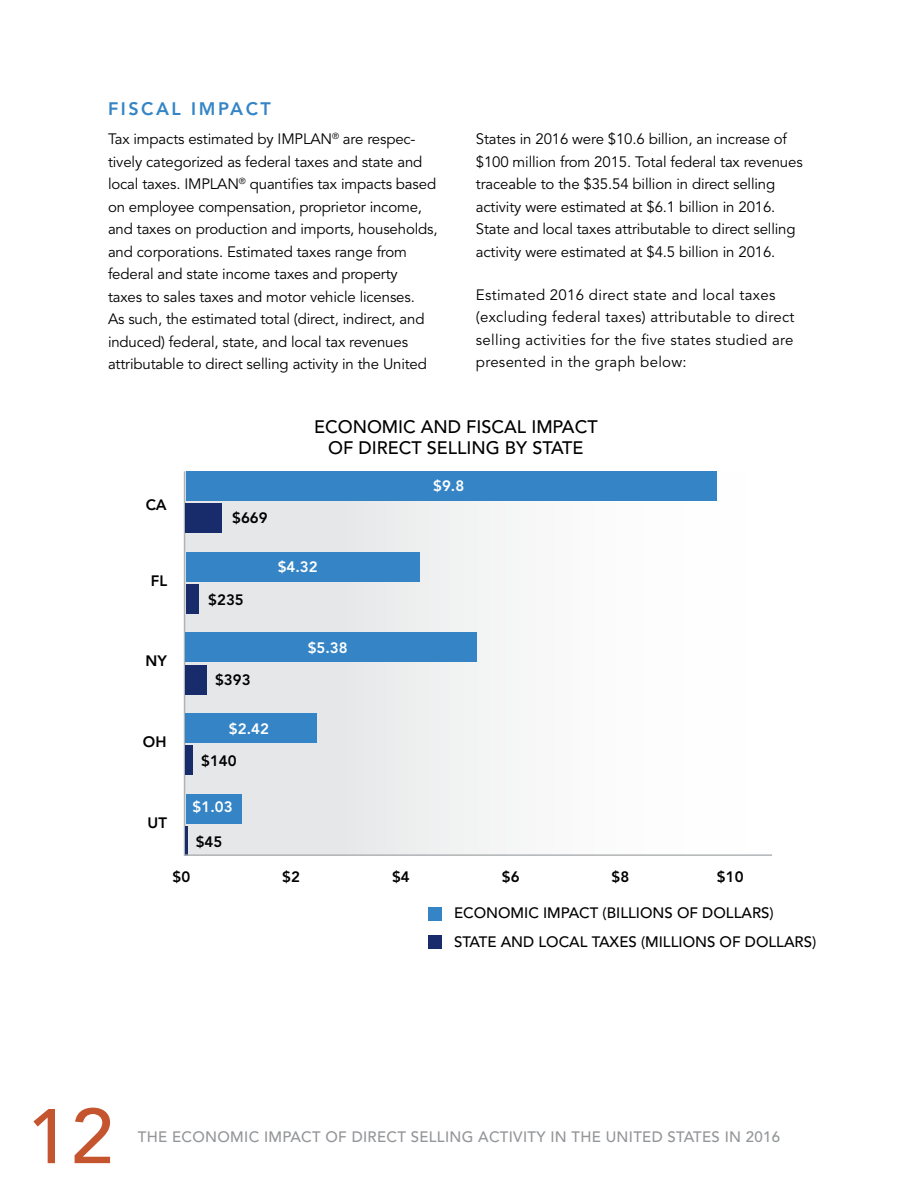
<style>
.page{position:relative;width:918px;height:1188px;background:#fff}
.page>*{position:absolute;margin:0;border:0;box-sizing:border-box;transform-origin:0 0}
.t1{font:500 76.5px "Avenir LT Std";color:#c4552e}
.t2{font:500 18px/21.6px "Avenir LT Std";color:#000;text-align:center}
.t3{font:800 18px "Avenir LT Std";letter-spacing:.14em;color:#3585c6}
.t4{font:15px/22.5px "Avenir LT Std";letter-spacing:-.01em;color:#000}
.t5{font:15px/22.5px "Avenir LT Std";letter-spacing:.02em;color:#000}
.t6{font:500 15px/28.7px "Avenir LT Std";color:#000}
.t7{font:500 15px "Avenir LT Std";letter-spacing:.02em;color:#939598}
.t8{font:800 15px "Avenir LT Std";color:#000}
.t9{font:800 15px "Avenir LT Std";color:#fff}
</style>
<div class="page">
<div style="left:184px;top:471px;width:587px;height:385px;background:linear-gradient(to right,#dde0e2,#fff)"></div>
<hr style="left:184px;top:471px;width:1px;height:385px;background:#b1b4b6">
<div style="left:186px;top:504px;width:36px;height:29px;background:#182b6b"></div>
<div style="left:186px;top:584px;width:12px;height:29px;background:#182b6b"></div>
<div style="left:186px;top:665px;width:21px;height:29px;background:#182b6b"></div>
<div style="left:186px;top:746px;width:7px;height:29px;background:#182b6b"></div>
<hr style="left:186px;top:827px;width:2px;height:29px;background:#182b6b">
<div style="left:186px;top:471px;width:530px;height:29px;background:#3585c6"></div>
<div style="left:186px;top:552px;width:234px;height:29px;background:#3585c6"></div>
<div style="left:186px;top:633px;width:291px;height:29px;background:#3585c6"></div>
<div style="left:186px;top:714px;width:131px;height:29px;background:#3585c6"></div>
<div style="left:186px;top:794px;width:55px;height:29px;background:#3585c6"></div>
<div style="left:429px;top:907px;width:13px;height:13px;background:#3585c6"></div>
<div style="left:429px;top:936px;width:13px;height:13px;background:#182b6b"></div>
<hr style="left:185px;top:854px;width:587px;height:2px;background:#b1b4b6">
<p class="t3" style="left:108px;top:98px;width:164px">FISCAL IMPACT</p>
<p class="t4" style="left:108px;top:128px;width:331px">Tax impacts estimated by IMPLAN<sup>®</sup> are respec&shy;tively categorized as federal taxes and state and local taxes. IMPLAN<sup>®</sup> quantifies tax impacts based on employee compensation, proprietor income, and taxes on production and imports, households, and corporations. Estimated taxes range from federal and state income taxes and property<br>taxes to sales taxes and motor vehicle licenses.<br>As such, the estimated total (direct, indirect, and induced) federal, state, and local tax revenues attributable to direct selling activity in the United</p>
<p class="t4" style="left:476px;top:128px;width:328px">States in 2016 were $10.6 billion, an increase of $100 million from 2015. Total federal tax revenues traceable to the $35.54 billion in direct selling activity were estimated at $6.1 billion in 2016.<br>State and local taxes attributable to direct selling activity were estimated at $4.5 billion in 2016.</p>
<p class="t5" style="left:476px;top:284px;width:320px">Estimated 2016 direct state and local taxes (excluding federal taxes) attributable to direct selling activities for the five states studied are presented in the graph below:</p>
<p class="t2" style="left:314px;top:416px;width:285px">ECONOMIC AND FISCAL IMPACT<br>OF DIRECT SELLING BY STATE</p>
<p class="t8" style="left:146px;top:496px;width:23px">CA</p>
<p class="t8" style="left:151px;top:572px;width:18px">FL</p>
<p class="t8" style="left:145px;top:652px;width:23px">NY</p>
<p class="t8" style="left:143px;top:733px;width:25px">OH</p>
<p class="t8" style="left:148px;top:814px;width:21px">UT</p>
<p class="t8" style="left:232px;top:509px;width:37px">$669</p>
<p class="t8" style="left:208px;top:590px;width:37px">$235</p>
<p class="t8" style="left:215px;top:671px;width:37px">$393</p>
<p class="t9" style="left:278px;top:558px;width:41px">$4.32</p>
<p class="t9" style="left:308px;top:639px;width:41px">$5.38</p>
<p class="t9" style="left:229px;top:720px;width:41px">$2.42</p>
<p class="t8" style="left:201px;top:752px;width:37px">$140</p>
<p class="t9" style="left:193px;top:798px;width:41px">$1.03</p>
<p class="t8" style="left:196px;top:833px;width:28px">$45</p>
<p class="t9" style="left:433px;top:477px;width:33px">$9.8</p>
<p class="t8" style="left:173px;top:868px;width:19px">$0</p>
<p class="t8" style="left:282px;top:868px;width:19px">$2</p>
<p class="t8" style="left:392px;top:868px;width:19px">$4</p>
<p class="t8" style="left:502px;top:868px;width:19px">$6</p>
<p class="t8" style="left:612px;top:868px;width:19px">$8</p>
<p class="t8" style="left:717px;top:868px;width:28px">$10</p>
<p class="t6" style="left:454px;top:899px;width:364px">ECONOMIC IMPACT (BILLIONS OF DOLLARS)<br>STATE AND LOCAL TAXES (MILLIONS OF DOLLARS)</p>
<h1 class="t1" style="left:27px;top:1092px;width:88px">12</h1>
<p class="t7" style="left:138px;top:1128px;width:644px">THE ECONOMIC IMPACT OF DIRECT SELLING ACTIVITY IN THE UNITED STATES IN 2016</p>
</div>
